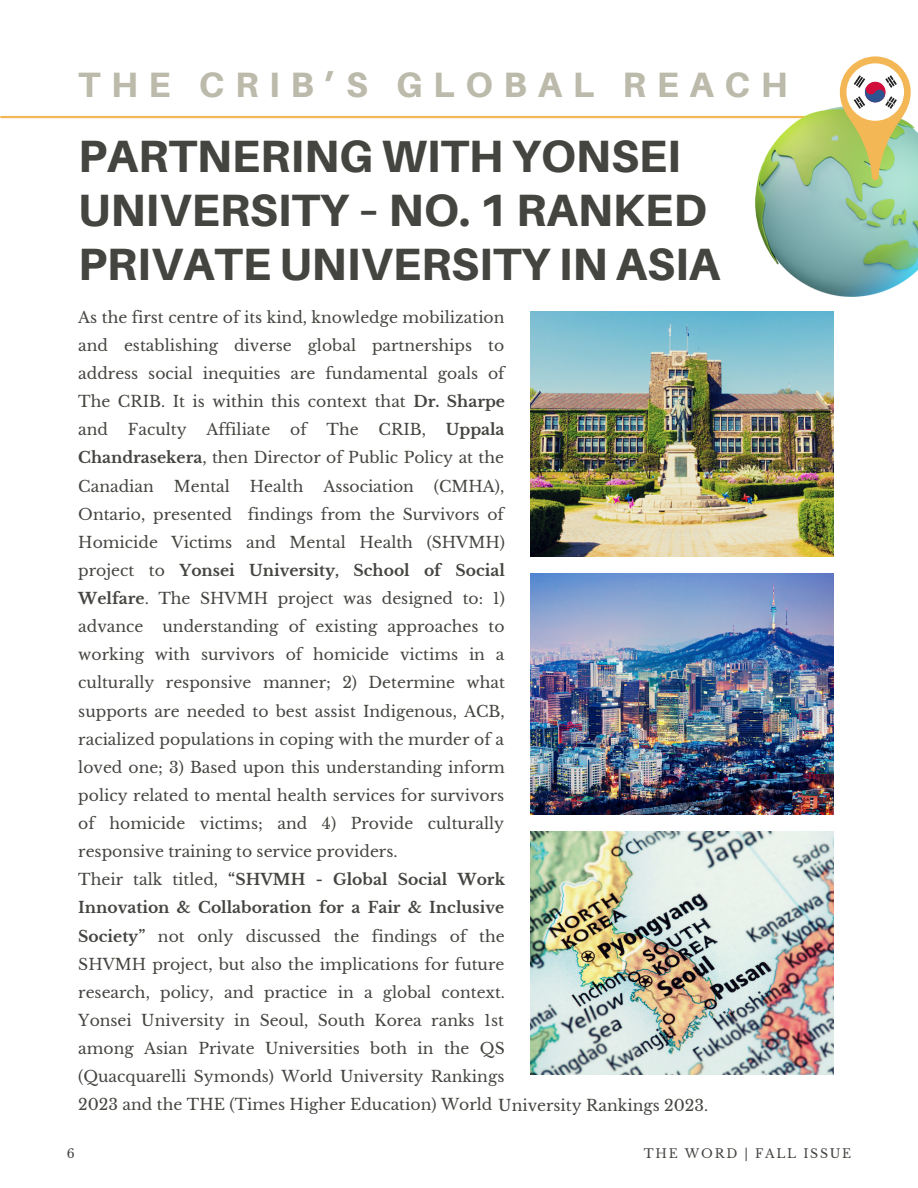
<style>
.page{position:relative;width:918px;height:1188px;background:#fff}
.page>*{position:absolute;margin:0;border:0;box-sizing:border-box;transform-origin:0 0}
.t1{font:800 45.3px/54px "Aileron";color:#444440}
.t2{font:800 35.25px "Aileron";letter-spacing:.305em;color:#bbbaab}
.t3{font:15.6px/28.2px "Libre Baskerville";color:#444440;text-align:justify}
.t4{font:12.45px "Libre Baskerville";letter-spacing:.14em;color:#444440}
.s1{font-weight:700}
</style>
<div class="page">
<img style="left:531px;top:311px;width:302px;height:246px">
<img style="left:531px;top:573px;width:302px;height:241px">
<img style="left:531px;top:831px;width:302px;height:243px">
<hr style="left:1px;top:116px;width:824px;height:2px;background:#f4b755">
<img style="left:756px;top:107px;width:162px;height:189px">
<svg style="left:840px;top:56px;width:71px;height:124px"></svg>
<h2 class="t2" style="left:78px;top:63px;width:711px">THE CRIB’S GLOBAL REACH</h2>
<h1 class="t1" style="left:78px;top:128px;width:643px">PARTNERING WITH YONSEI<br>UNIVERSITY – NO. 1 RANKED<br>PRIVATE UNIVERSITY IN ASIA</h1>
<p class="t3" style="left:78px;top:303px;width:428px">As the first centre of its kind, knowledge mobilization and establishing diverse global partnerships to address social inequities are fundamental goals of The CRIB. It is within this context that <span class="s1">Dr. Sharpe </span>and</p>
<p class="t3" style="left:78px;top:416px;width:428px;text-indent:368px"><span class="s1">Uppala Chandrasekera</span>, then Director of Public Policy at the Canadian</p>
<p class="t3" style="left:128px;top:416px;width:60px">Faculty</p>
<p class="t3" style="left:206px;top:416px;width:65px">Affiliate</p>
<p class="t3" style="left:290px;top:416px;width:18px">of</p>
<p class="t3" style="left:327px;top:416px;width:34px">The</p>
<p class="t3" style="left:379px;top:416px;width:49px">CRIB,</p>
<p class="t3" style="left:78px;top:472px;width:631px;text-align:left;text-indent:356px">(CMHA),<br>Ontario, presented findings from the Survivors of<br>Homicide Victims and Mental Health (SHVMH)<br>project to <span class="s1">Yonsei University, School of Social<br>Welfare</span>. The SHVMH project was designed to: 1)<br>advance understanding of existing approaches to<br>working with survivors of homicide victims in a<br>culturally responsive manner; 2) Determine what<br>supports are needed to best assist Indigenous, ACB,<br>racialized populations in coping with the murder of a<br>loved one; 3) Based upon this understanding inform<br>policy related to mental health services for survivors<br>of homicide victims; and 4) Provide culturally<br>responsive training to service providers.<br>Their talk titled, <span class="s1">“SHVMH - Global Social Work<br>Innovation &amp; Collaboration for a Fair &amp; Inclusive<br>Society”</span> not only discussed the findings of the<br>SHVMH project, but also the implications for future<br>research, policy, and practice in a global context.<br>Yonsei University in Seoul, South Korea ranks 1st<br>among Asian Private Universities both in the QS<br>(Quacquarelli Symonds) World University Rankings<br>2023 and the THE (Times Higher Education) World University Rankings 2023.</p>
<p class="t3" style="left:174px;top:472px;width:58px">Mental</p>
<p class="t3" style="left:250px;top:472px;width:55px">Health</p>
<p class="t3" style="left:323px;top:472px;width:92px">Association</p>
<p class="t4" style="left:67px;top:1145px;width:10px">6</p>
<p class="t4" style="left:644px;top:1145px;width:209px">THE WORD | FALL ISSUE</p>
</div>
